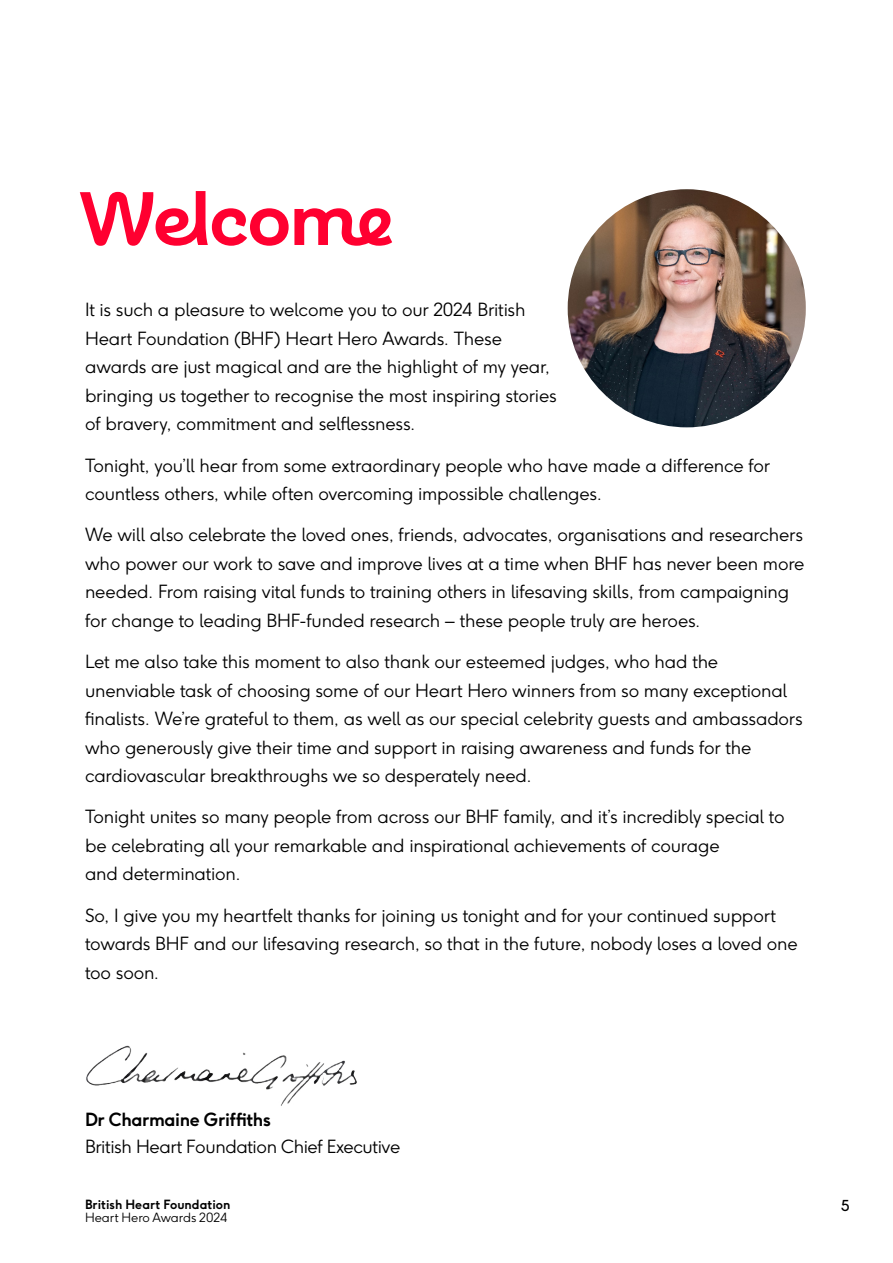
<style>
.page{position:relative;width:893px;height:1263px;background:#fff}
.page>*{position:absolute;margin:0;border:0;box-sizing:border-box;transform-origin:0 0}
.t1{font:700 75px "BHF Beats";color:#ff0030}
.t2{font:300 18px/28.5px "F37 Ginger";letter-spacing:-.01em;color:#000}
.t3{font:700 18px "F37 Ginger";letter-spacing:-.02em;color:#000}
.t4{font:15px "F37 Ginger";color:#000}
.t5{font:700 12.6px "F37 Ginger";color:#000}
.t6{font:300 12.6px "F37 Ginger";color:#000}
</style>
<div class="page">
<img style="left:86px;top:1045px;width:271px;height:61px">
<img style="left:568px;top:189px;width:238px;height:238px;border-radius:119px">
<h1 class="t1" style="left:79px;top:174px;width:316px">Welcome</h1>
<p class="t2" style="left:85px;top:296px;width:473px">It is such a pleasure to welcome you to our 2024 British Heart Foundation (BHF) Heart Hero Awards. These awards are just magical and are the highlight of my year, bringing us together to recognise the most inspiring stories of bravery, commitment and selflessness.</p>
<p class="t2" style="left:85px;top:451px;width:686px">Tonight, you’ll hear from some extraordinary people who have made a difference for countless others, while often overcoming impossible challenges.</p>
<p class="t2" style="left:85px;top:521px;width:721px">We will also celebrate the loved ones, friends, advocates, organisations and researchers who power our work to save and improve lives at a time when BHF has never been more needed. From raising vital funds to training others in lifesaving skills, from campaigning for change to leading BHF-funded research – these people truly are heroes.</p>
<p class="t2" style="left:85px;top:647px;width:719px">Let me also take this moment to also thank our esteemed judges, who had the unenviable task of choosing some of our Heart Hero winners from so many exceptional finalists. We’re grateful to them, as well as our special celebrity guests and ambassadors who generously give their time and support in raising awareness and funds for the cardiovascular breakthroughs we so desperately need.</p>
<p class="t2" style="left:85px;top:803px;width:701px">Tonight unites so many people from across our BHF family, and it’s incredibly special to be celebrating all your remarkable and inspirational achievements of courage<br>and determination.</p>
<p class="t2" style="left:85px;top:901px;width:714px">So, I give you my heartfelt thanks for joining us tonight and for your continued support towards BHF and our lifesaving research, so that in the future, nobody loses a loved one too soon.</p>
<p class="t3" style="left:85px;top:1107px;width:187px">Dr Charmaine Griffiths</p>
<p class="t2" style="left:85px;top:1132px;width:317px">British Heart Foundation Chief Executive</p>
<p class="t5" style="left:85px;top:1196px;width:147px">British Heart Foundation</p>
<p class="t4" style="left:841px;top:1196px;width:10px">5</p>
<p class="t6" style="left:85px;top:1209px;width:144px">Heart Hero Awards 2024</p>
</div>
